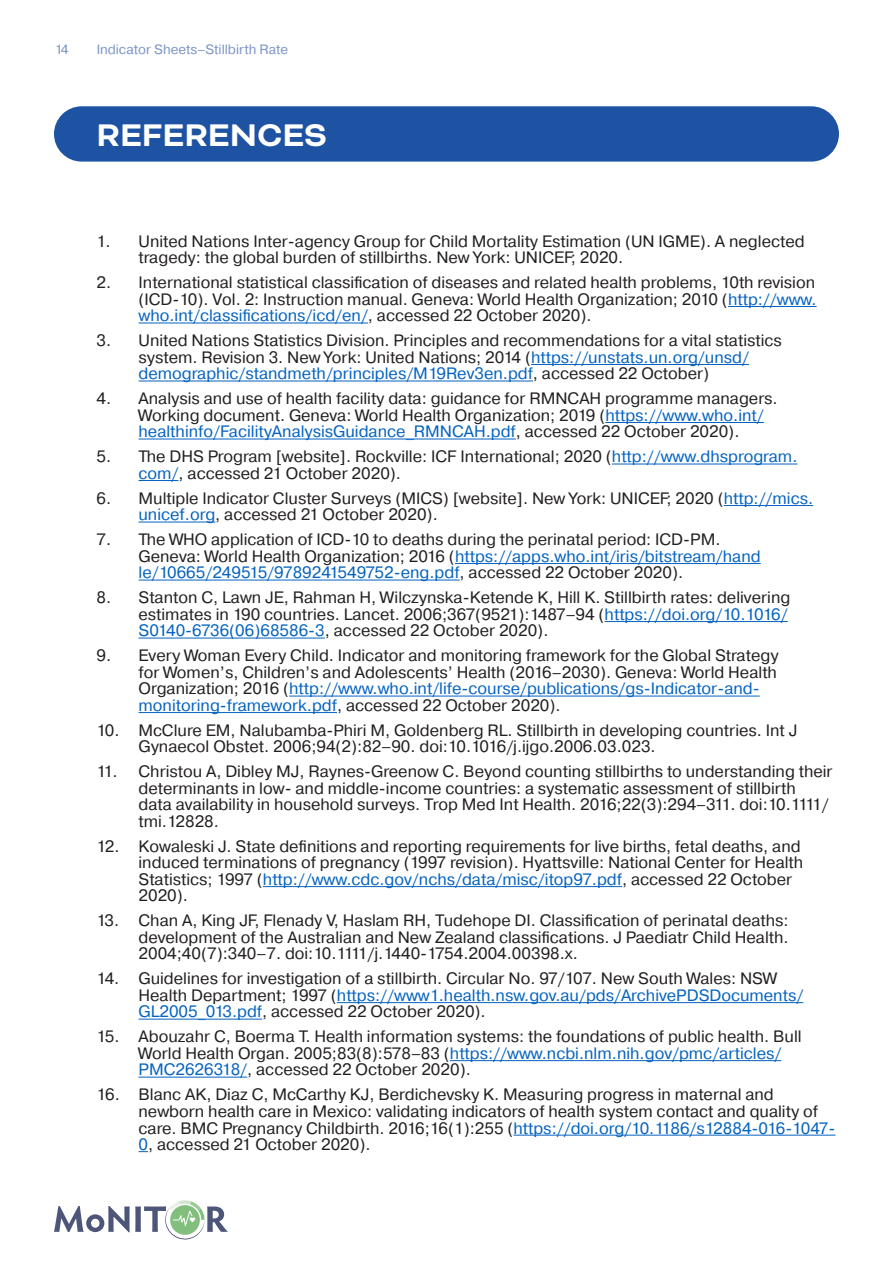
<style>
.page{position:relative;width:893px;height:1263px;background:#fff}
.page>*{position:absolute;margin:0;border:0;box-sizing:border-box;transform-origin:0 0}
.Title_chapter{font:700 36px "Bicyclette";color:#fff}
.t1{font:16.5px/16.5px "Pragmatica";color:#231f20}
.t2{font:13.5px "Pragmatica";color:#4365ae}
.s1{color:#0563c1}
</style>
<div class="page">
<svg style="left:54px;top:1200px;width:174px;height:40px"></svg>
<div style="left:54px;top:106px;width:785px;height:56px;background:#1e53a3;border-radius:28px"></div>
<hr style="left:728px;top:306px;width:89px;height:1px;background:#0563c1">
<hr style="left:139px;top:323px;width:229px;height:1px;background:#0563c1">
<hr style="left:531px;top:364px;width:218px;height:1px;background:#0563c1">
<hr style="left:139px;top:381px;width:394px;height:1px;background:#0563c1">
<hr style="left:605px;top:422px;width:159px;height:1px;background:#0563c1">
<hr style="left:139px;top:439px;width:377px;height:1px;background:#0563c1">
<hr style="left:612px;top:464px;width:185px;height:1px;background:#0563c1">
<hr style="left:139px;top:480px;width:40px;height:1px;background:#0563c1">
<hr style="left:724px;top:505px;width:89px;height:1px;background:#0563c1">
<hr style="left:139px;top:522px;width:76px;height:1px;background:#0563c1">
<hr style="left:455px;top:563px;width:306px;height:1px;background:#0563c1">
<hr style="left:139px;top:580px;width:321px;height:1px;background:#0563c1">
<hr style="left:605px;top:621px;width:183px;height:1px;background:#0563c1">
<hr style="left:139px;top:638px;width:186px;height:1px;background:#0563c1">
<hr style="left:289px;top:696px;width:471px;height:1px;background:#0563c1">
<hr style="left:139px;top:712px;width:198px;height:1px;background:#0563c1">
<hr style="left:263px;top:886px;width:359px;height:1px;background:#0563c1">
<hr style="left:337px;top:1002px;width:466px;height:1px;background:#0563c1">
<hr style="left:139px;top:1019px;width:123px;height:1px;background:#0563c1">
<hr style="left:450px;top:1060px;width:331px;height:1px;background:#0563c1">
<hr style="left:139px;top:1077px;width:108px;height:1px;background:#0563c1">
<hr style="left:513px;top:1135px;width:322px;height:1px;background:#0563c1">
<p class="t2" style="left:54px;top:41px;width:16px">14</p>
<p class="t2" style="left:97px;top:41px;width:193px">Indicator Sheets–Stillbirth Rate</p>
<p class="Title_chapter" style="left:97px;top:114px;width:232px">REFERENCES</p>
<p class="t1" style="left:139px;top:233px;width:668px;text-indent:-42px">1. United Nations Inter-agency Group for Child Mortality Estimation (UN IGME). A neglected tragedy: the global burden of stillbirths. New York: UNICEF; 2020.</p>
<p class="t1" style="left:139px;top:275px;width:680px;text-align:justify;text-indent:-42px">2. International statistical classification of diseases and related health problems, 10th revision (ICD-10). Vol. 2: Instruction manual. Geneva: World Health Organization; 2010 (<span class="s1">http://www. who.int/classifications/icd/en/</span>, accessed 22 October 2020).</p>
<p class="t1" style="left:139px;top:333px;width:645px;text-indent:-42px">3. United Nations Statistics Division. Principles and recommendations for a vital statistics system. Revision 3. New York: United Nations; 2014 (<span class="s1">https://unstats.un.org/unsd/ demographic/standmeth/principles/M19Rev3en.pdf</span>, accessed 22 October)</p>
<p class="t1" style="left:139px;top:391px;width:640px;text-indent:-42px">4. Analysis and use of health facility data: guidance for RMNCAH programme managers.<br>Working document. Geneva: World Health Organization; 2019 (<span class="s1">https://www.who.int/ healthinfo/FacilityAnalysisGuidance_RMNCAH.pdf</span>, accessed 22 October 2020).</p>
<p class="t1" style="left:139px;top:449px;width:660px;text-indent:-42px">5. The DHS Program [website]. Rockville: ICF International; 2020 (<span class="s1">http://www.dhsprogram. com/</span>, accessed 21 October 2020).</p>
<p class="t1" style="left:139px;top:490px;width:676px;text-indent:-42px">6. Multiple Indicator Cluster Surveys (MICS) [website]. New York: UNICEF; 2020 (<span class="s1">http://mics. unicef.org</span>, accessed 21 October 2020).</p>
<p class="t1" style="left:139px;top:532px;width:624px;text-indent:-42px">7. The WHO application of ICD-10 to deaths during the perinatal period: ICD-PM.<br>Geneva: World Health Organization; 2016 (<span class="s1">https://apps.who.int/iris/bitstream/hand le/10665/249515/9789241549752-eng.pdf</span>, accessed 22 October 2020).</p>
<p class="t1" style="left:139px;top:590px;width:653px;text-indent:-42px">8. Stanton C, Lawn JE, Rahman H, Wilczynska-Ketende K, Hill K. Stillbirth rates: delivering estimates in 190 countries. Lancet. 2006;367(9521):1487–94 (<span class="s1">https://doi.org/10.1016/<br>S0140-6736(06)68586-3</span>, accessed 22 October 2020).</p>
<p class="t1" style="left:139px;top:648px;width:642px;text-indent:-42px">9. Every Woman Every Child. Indicator and monitoring framework for the Global Strategy for Women’s, Children’s and Adolescents’ Health (2016–2030). Geneva: World Health Organization; 2016 (<span class="s1">http://www.who.int/life-course/publications/gs-Indicator-and&shy;monitoring-framework.pdf</span>, accessed 22 October 2020).</p>
<p class="t1" style="left:139px;top:722px;width:660px;text-indent:-42px">10. McClure EM, Nalubamba-Phiri M, Goldenberg RL. Stillbirth in developing countries. Int J<br>Gynaecol Obstet. 2006;94(2):82–90. doi:10.1016/j.ijgo.2006.03.023.</p>
<p class="t1" style="left:139px;top:764px;width:696px;text-indent:-42px">11. Christou A, Dibley MJ, Raynes‐Greenow C. Beyond counting stillbirths to understanding their determinants in low- and middle-income countries: a systematic assessment of stillbirth data availability in household surveys. Trop Med Int Health. 2016;22(3):294–311. doi:10.1111/ tmi.12828.</p>
<p class="t1" style="left:139px;top:838px;width:666px;text-indent:-42px">12. Kowaleski J. State definitions and reporting requirements for live births, fetal deaths, and induced terminations of pregnancy (1997 revision). Hyattsville: National Center for Health Statistics; 1997 (<span class="s1">http://www.cdc.gov/nchs/data/misc/itop97.pdf</span>, accessed 22 October 2020).</p>
<p class="t1" style="left:139px;top:913px;width:652px;text-align:justify;text-indent:-42px">13. Chan A, King JF, Flenady V, Haslam RH, Tudehope DI. Classification of perinatal deaths: development of the Australian and New Zealand classifications. J Paediatr Child Health.<br>2004;40(7):340–7. doi:10.1111/j.1440-1754.2004.00398.x.</p>
<p class="t1" style="left:139px;top:971px;width:666px;text-indent:-42px">14. Guidelines for investigation of a stillbirth. Circular No. 97/107. New South Wales: NSW<br>Health Department; 1997 (<span class="s1">https://www1.health.nsw.gov.au/pds/ArchivePDSDocuments/<br>GL2005_013.pdf</span>, accessed 22 October 2020).</p>
<p class="t1" style="left:139px;top:1029px;width:665px;text-indent:-42px">15. Abouzahr C, Boerma T. Health information systems: the foundations of public health. Bull<br>World Health Organ. 2005;83(8):578–83 (<span class="s1">https://www.ncbi.nlm.nih.gov/pmc/articles/<br>PMC2626318/</span>, accessed 22 October 2020).</p>
<p class="t1" style="left:139px;top:1087px;width:698px;text-indent:-42px">16. Blanc AK, Diaz C, McCarthy KJ, Berdichevsky K. Measuring progress in maternal and newborn health care in Mexico: validating indicators of health system contact and quality of care. BMC Pregnancy Childbirth. 2016;16(1):255 (<span class="s1">https://doi.org/10.1186/s12884-016-1047- 0</span>, accessed 21 October 2020).</p>
</div>
